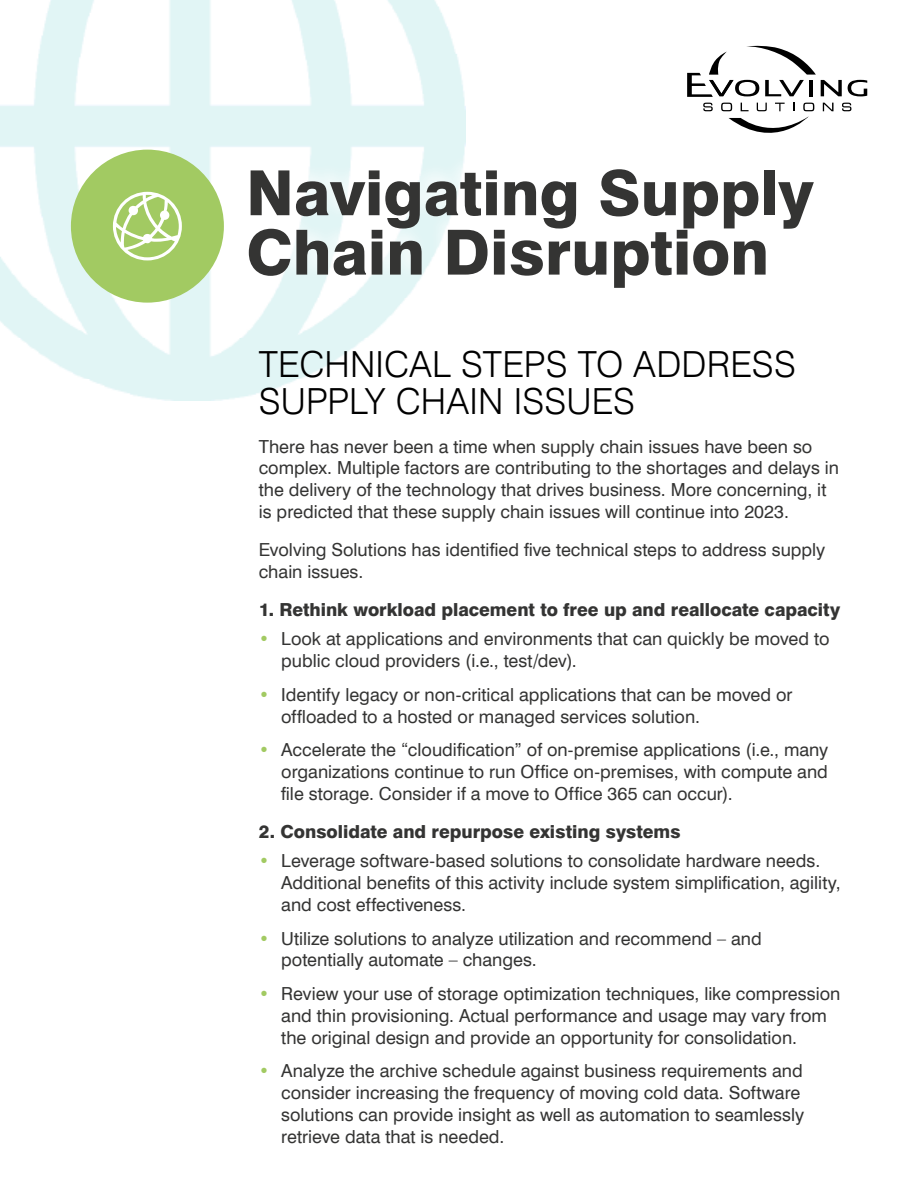
<style>
.page{position:relative;width:918px;height:1188px;background:#fff}
.page>*{position:absolute;margin:0;border:0;box-sizing:border-box;transform-origin:0 0}
.t1{font:800 62.25px/59.4px "Swiss 721 BT";color:#343433}
.t2{font:300 36px/37.5px "Swiss 721 BT";letter-spacing:.005em;color:#000}
.t3{font:18px/21.8px "Swiss 721 BT";color:#343433}
.t4{font:800 18px "Swiss 721 BT";color:#343433}
.s1{color:#a2ca62}
</style>
<div class="page">
<svg style="left:848px;top:80px;width:19px;height:16px"></svg>
<svg style="left:703px;top:103px;width:10px;height:8px"></svg>
<svg style="left:823px;top:103px;width:11px;height:8px"></svg>
<svg style="left:842px;top:103px;width:9px;height:8px"></svg>
<svg style="left:687px;top:46px;width:155px;height:51px"></svg>
<svg style="left:721px;top:103px;width:93px;height:30px"></svg>
<img style="left:0;top:0;width:466px;height:400px">
<div style="left:71px;top:150px;width:153px;height:153px;background:#a2ca62;border-radius:50%"></div>
<svg style="left:112px;top:192px;width:70px;height:69px"></svg>
<div style="left:230px;top:151px;width:589px;height:144px;background:#fff"></div>
<h1 class="t1" style="left:246px;top:163px;width:569px">Navigating Supply<br>Chain Disruption</h1>
<h2 class="t2" style="left:259px;top:345px;width:539px">TECHNICAL STEPS TO ADDRESS<br>SUPPLY CHAIN ISSUES</h2>
<p class="t3" style="left:259px;top:435px;width:582px">There has never been a time when supply chain issues have been so complex. Multiple factors are contributing to the shortages and delays in the delivery of the technology that drives business. More concerning, it is predicted that these supply chain issues will continue into 2023.</p>
<p class="t3" style="left:259px;top:539px;width:568px">Evolving Solutions has identified five technical steps to address supply chain issues.</p>
<p class="t4" style="left:259px;top:599px;width:583px">1. Rethink workload placement to free up and reallocate capacity</p>
<p class="t3" style="left:281px;top:628px;width:550px;text-indent:-22px"><span class="s1">•</span> Look at applications and environments that can quickly be moved to public cloud providers (i.e., test/dev).</p>
<p class="t3" style="left:281px;top:683px;width:513px;text-indent:-22px"><span class="s1">•</span> Identify legacy or non-critical applications that can be moved or offloaded to a hosted or managed services solution.</p>
<p class="t3" style="left:281px;top:739px;width:549px;text-align:justify;text-indent:-22px"><span class="s1">•</span> Accelerate the “cloudification” of on-premise applications (i.e., many organizations continue to run Office on-premises, with compute and file storage. Consider if a move to Office 365 can occur).</p>
<p class="t4" style="left:259px;top:821px;width:423px">2. Consolidate and repurpose existing systems</p>
<p class="t3" style="left:281px;top:850px;width:561px;text-indent:-22px"><span class="s1">•</span> Leverage software-based solutions to consolidate hardware needs.<br>Additional benefits of this activity include system simplification, agility, and cost effectiveness.</p>
<p class="t3" style="left:281px;top:927px;width:482px;text-indent:-22px"><span class="s1">•</span> Utilize solutions to analyze utilization and recommend – and potentially automate – changes.</p>
<p class="t3" style="left:281px;top:983px;width:561px;text-indent:-22px"><span class="s1">•</span> Review your use of storage optimization techniques, like compression and thin provisioning. Actual performance and usage may vary from the original design and provide an opportunity for consolidation.</p>
<p class="t3" style="left:281px;top:1060px;width:525px;text-indent:-22px"><span class="s1">•</span> Analyze the archive schedule against business requirements and consider increasing the frequency of moving cold data. Software solutions can provide insight as well as automation to seamlessly retrieve data that is needed.</p>
</div>
